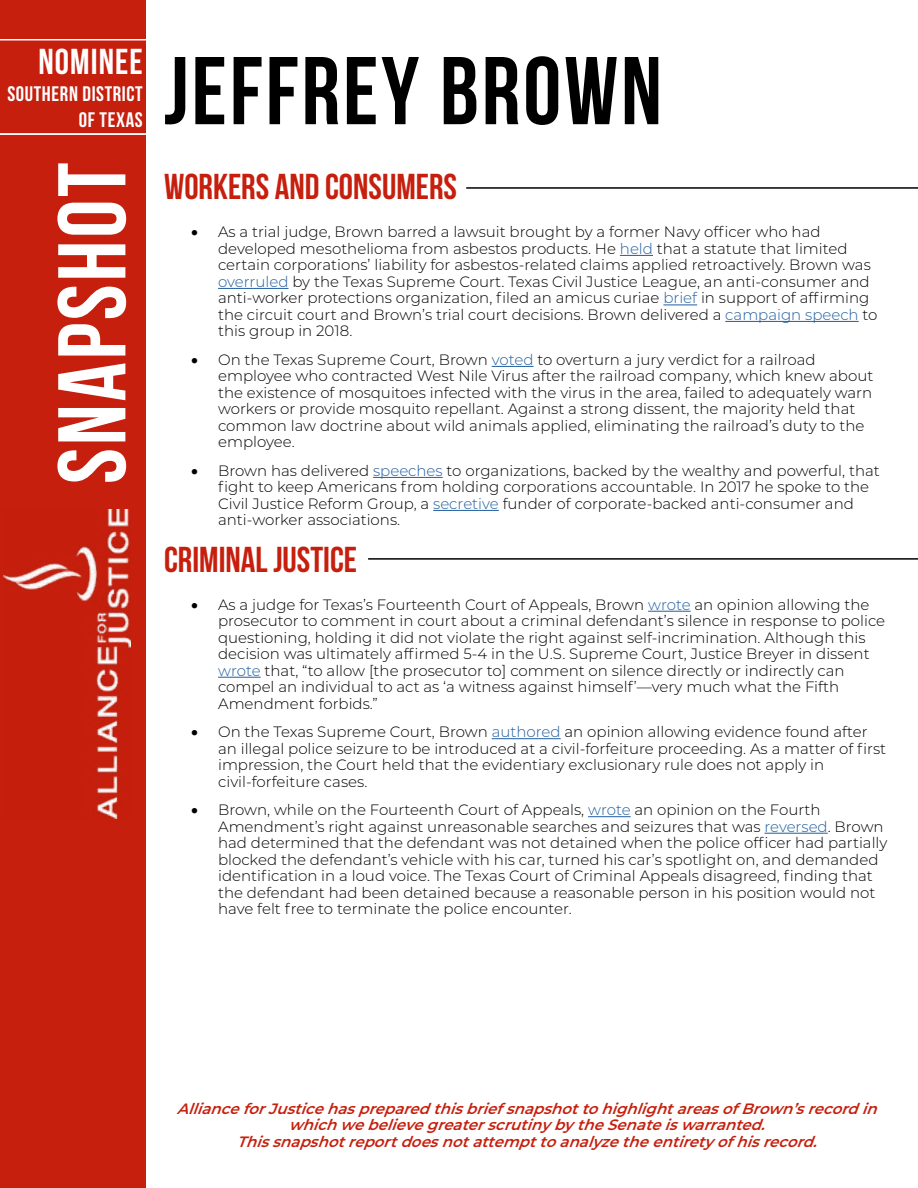
<style>
.page{position:relative;width:918px;height:1188px;background:#fff}
.page>*{position:absolute;margin:0;border:0;box-sizing:border-box;transform-origin:0 0}
.t1{font:96px "Bebas Neue";letter-spacing:.03em;color:#000}
.t2{font:96px "Bebas Neue";letter-spacing:.03em;color:#fff}
.t3{font:36px "Bebas Neue";color:#c61f0d}
.t4{font:36px "Bebas Neue";letter-spacing:.03em;color:#fff}
.t5{font:21px/26.5px "Bebas Neue";letter-spacing:.03em;color:#fff;text-align:right}
.t6{font:300 15px/16.5px "Montserrat";color:#000}
.t7{font:italic 600 15px/16.5px "Montserrat";color:#c61f0d;text-align:center}
.s1{color:#215e9e}
</style>
<div class="page">
<div style="left:0;top:0;width:146px;height:1188px;background:#c61f0d"></div>
<hr style="left:0;top:39px;width:150px;height:1px;background:#fff">
<hr style="left:620px;top:255px;width:33px;height:1px;background:#215e9e">
<hr style="left:218px;top:288px;width:71px;height:1px;background:#215e9e">
<hr style="left:663px;top:305px;width:34px;height:1px;background:#215e9e">
<hr style="left:725px;top:321px;width:134px;height:1px;background:#215e9e">
<hr style="left:492px;top:366px;width:42px;height:1px;background:#215e9e">
<hr style="left:373px;top:477px;width:70px;height:1px;background:#215e9e">
<hr style="left:433px;top:510px;width:66px;height:1px;background:#215e9e">
<hr style="left:648px;top:611px;width:43px;height:1px;background:#215e9e">
<hr style="left:218px;top:677px;width:43px;height:1px;background:#215e9e">
<hr style="left:492px;top:738px;width:69px;height:1px;background:#215e9e">
<hr style="left:588px;top:816px;width:43px;height:1px;background:#215e9e">
<hr style="left:765px;top:833px;width:63px;height:1px;background:#215e9e">
<hr style="left:0;top:133px;width:146px;height:2px;background:#fff">
<hr style="left:466px;top:187px;width:452px;height:2px;background:#000">
<hr style="left:368px;top:558px;width:550px;height:2px;background:#000">
<img style="left:4px;top:509px;width:127px;height:310px">
<h2 class="t4" style="left:39px;top:42px;width:106px">NOMINEE</h2>
<h3 class="t5" style="left:7px;top:80px;width:137px">SOUTHERN DISTRICT<br>OF TEXAS</h3>
<h1 class="t2" style="left:40px;top:484px;width:323px;rotate:-90deg">SNAPSHOT</h1>
<h1 class="t1" style="left:164px;top:38px;width:499px">JEFFREY BROWN</h1>
<h2 class="t3" style="left:164px;top:167px;width:294px">WORKERS AND CONSUMERS</h2>
<p class="t6" style="left:218px;top:223px;width:661px;text-indent:-27px">• As a trial judge, Brown barred a lawsuit brought by a former Navy officer who had developed mesothelioma from asbestos products. He <span class="s1">held</span> that a statute that limited certain corporations’ liability for asbestos-related claims applied retroactively. Brown was <span class="s1">overruled</span> by the Texas Supreme Court. Texas Civil Justice League, an anti-consumer and anti-worker protections organization, filed an amicus curiae <span class="s1">brief</span> in support of affirming the circuit court and Brown’s trial court decisions. Brown delivered a <span class="s1">campaign speech</span> to this group in 2018.</p>
<p class="t6" style="left:218px;top:351px;width:657px;text-indent:-27px">• On the Texas Supreme Court, Brown <span class="s1">voted</span> to overturn a jury verdict for a railroad employee who contracted West Nile Virus after the railroad company, which knew about the existence of mosquitoes infected with the virus in the area, failed to adequately warn workers or provide mosquito repellant. Against a strong dissent, the majority held that common law doctrine about wild animals applied, eliminating the railroad’s duty to the employee.</p>
<p class="t6" style="left:218px;top:462px;width:663px;text-indent:-27px">• Brown has delivered <span class="s1">speeches</span> to organizations, backed by the wealthy and powerful, that fight to keep Americans from holding corporations accountable. In 2017 he spoke to the Civil Justice Reform Group, a <span class="s1">secretive</span> funder of corporate-backed anti-consumer and anti-worker associations.</p>
<h2 class="t3" style="left:164px;top:539px;width:195px">CRIMINAL JUSTICE</h2>
<p class="t6" style="left:218px;top:596px;width:669px;text-indent:-27px">• As a judge for Texas’s Fourteenth Court of Appeals, Brown <span class="s1">wrote</span> an opinion allowing the prosecutor to comment in court about a criminal defendant’s silence in response to police questioning, holding it did not violate the right against self-incrimination. Although this decision was ultimately affirmed 5-4 in the U.S. Supreme Court, Justice Breyer in dissent <span class="s1">wrote</span> that, “to allow [the prosecutor to] comment on silence directly or indirectly can compel an individual to act as ‘a witness against himself’—very much what the Fifth Amendment forbids.”</p>
<p class="t6" style="left:218px;top:723px;width:670px;text-indent:-27px">• On the Texas Supreme Court, Brown <span class="s1">authored</span> an opinion allowing evidence found after an illegal police seizure to be introduced at a civil-forfeiture proceeding. As a matter of first impression, the Court held that the evidentiary exclusionary rule does not apply in civil-forfeiture cases.</p>
<p class="t6" style="left:218px;top:801px;width:671px;text-indent:-27px">• Brown, while on the Fourteenth Court of Appeals, <span class="s1">wrote</span> an opinion on the Fourth Amendment’s right against unreasonable searches and seizures that was <span class="s1">reversed</span>. Brown had determined that the defendant was not detained when the police officer had partially blocked the defendant’s vehicle with his car, turned his car’s spotlight on, and demanded identification in a loud voice. The Texas Court of Criminal Appeals disagreed, finding that the defendant had been detained because a reasonable person in his position would not have felt free to terminate the police encounter.</p>
<p class="t7" style="left:177px;top:1099px;width:708px">AllianceforJusticehaspreparedthisbriefsnapshottohighlightareasofBrown’srecordin whichwebelievegreaterscrutiny by theSenateiswarranted.<br>Thissnapshotreportdoesnotattempttoanalyzetheentirety ofhisrecord.</p>
</div>
